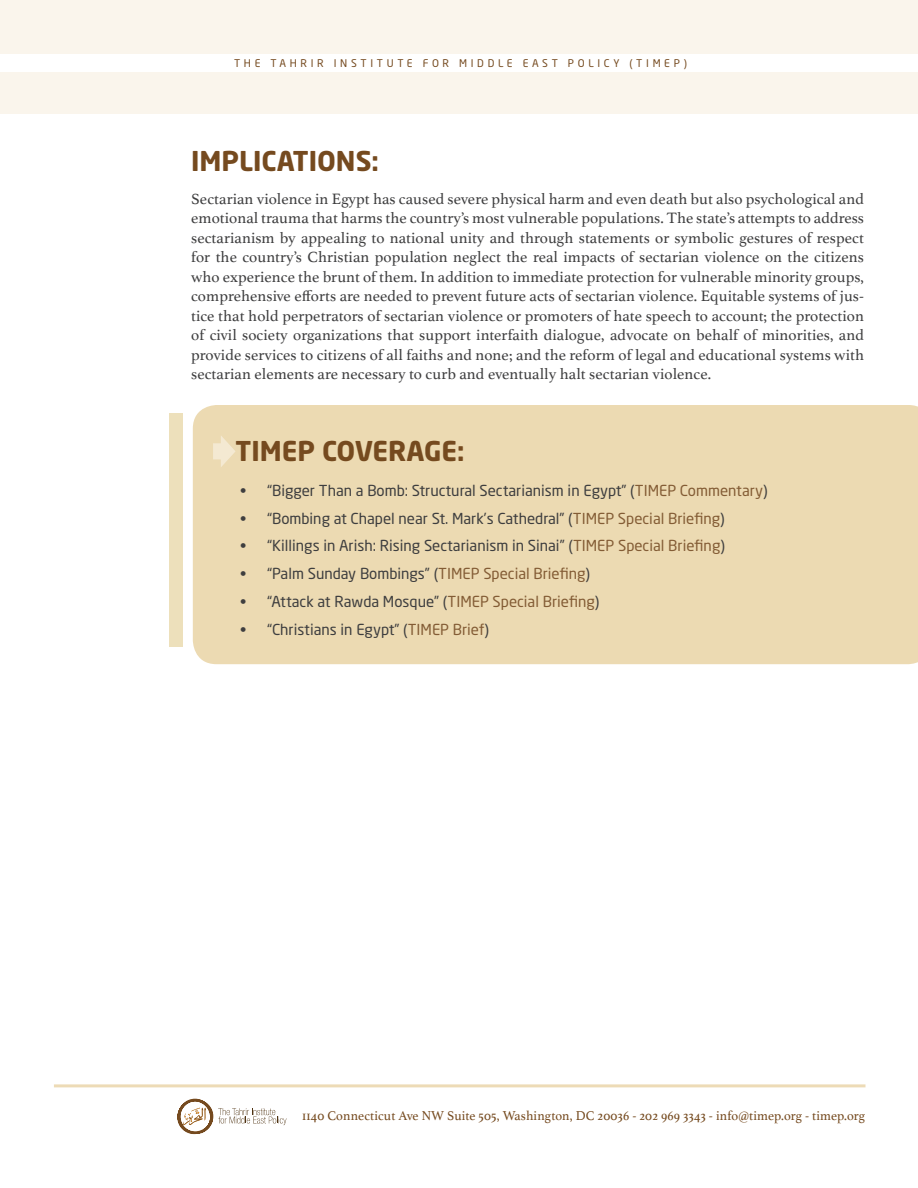
<style>
.page{position:relative;width:918px;height:1188px;background:#fff}
.page>*{position:absolute;margin:0;border:0;box-sizing:border-box;transform-origin:0 0}
.t1{font:700 27px "Neo Sans Std";color:#754a1f}
.t2{font:15.75px/19.5px "Athelas";letter-spacing:.005em;color:#3e3e3f;text-align:justify}
.t3{font:15px "Neo Sans Std";color:#3e3e3f}
.t4{font:13.5px "Athelas";letter-spacing:.01em;color:#754a1f}
.t5{font:10.5px "Neo Sans Std";letter-spacing:.35em;color:#754a1f}
.s1{color:#835c35}
</style>
<div class="page">
<div style="left:0;top:0;width:918px;height:113px;background:#faf5ec"></div>
<div style="left:0;top:54px;width:918px;height:17px;background:#fff"></div>
<svg style="left:178px;top:1099px;width:109px;height:35px"></svg>
<hr style="left:54px;top:1084px;width:812px;height:3px;background:#e1c486">
<div style="left:193px;top:405px;width:725px;height:259px;background:#ecdab2"></div>
<svg style="left:213px;top:435px;width:23px;height:32px"></svg>
<div style="left:169px;top:414px;width:13px;height:233px;background:#ede0bb"></div>
<p class="t5" style="left:234px;top:57px;width:454px">THE TAHRIR INSTITUTE FOR MIDDLE EAST POLICY (TIMEP)</p>
<p class="t1" style="left:191px;top:143px;width:189px">IMPLICATIONS:</p>
<p class="t2" style="left:191px;top:188px;width:674px">Sectarian violence in Egypt has caused severe physical harm and even death but also psychological and emotional trauma that harms the country’s most vulnerable populations. The state’s attempts to address sectarianism by appealing to national unity and through statements or symbolic gestures of respect for the country’s Christian population neglect the real impacts of sectarian violence on the citizens who experience the brunt of them. In addition to immediate protection for vulnerable minority groups, comprehensive efforts are needed to prevent future acts of sectarian violence. Equitable systems of jus&shy;tice that hold perpetrators of sectarian violence or promoters of hate speech to account; the protection of civil society organizations that support interfaith dialogue, advocate on behalf of minorities, and provide services to citizens of all faiths and none; and the reform of legal and educational systems with sectarian elements are necessary to curb and eventually halt sectarian violence.</p>
<p class="t1" style="left:236px;top:434px;width:230px">TIMEP COVERAGE:</p>
<p class="t3" style="left:240px;top:481px;width:529px">• “Bigger Than a Bomb: Structural Sectarianism in Egypt” (<span class="s1">TIMEP Commentary</span>)</p>
<p class="t3" style="left:240px;top:509px;width:486px">• “Bombing at Chapel near St. Mark’s Cathedral” (<span class="s1">TIMEP Special Briefing</span>)</p>
<p class="t3" style="left:240px;top:537px;width:486px">• “Killings in Arish: Rising Sectarianism in Sinai” (<span class="s1">TIMEP Special Briefing</span>)</p>
<p class="t3" style="left:240px;top:565px;width:352px">• “Palm Sunday Bombings” (<span class="s1">TIMEP Special Briefing</span>)</p>
<p class="t3" style="left:240px;top:592px;width:361px">• “Attack at Rawda Mosque” (<span class="s1">TIMEP Special Briefing</span>)</p>
<p class="t3" style="left:240px;top:620px;width:251px">• “Christians in Egypt” (<span class="s1">TIMEP Brief</span>)</p>
<p class="t4" style="left:302px;top:1105px;width:564px">1140 Connecticut Ave NW Suite 505, Washington, DC 20036 - 202 969 3343 - info@timep.org - timep.org</p>
</div>
